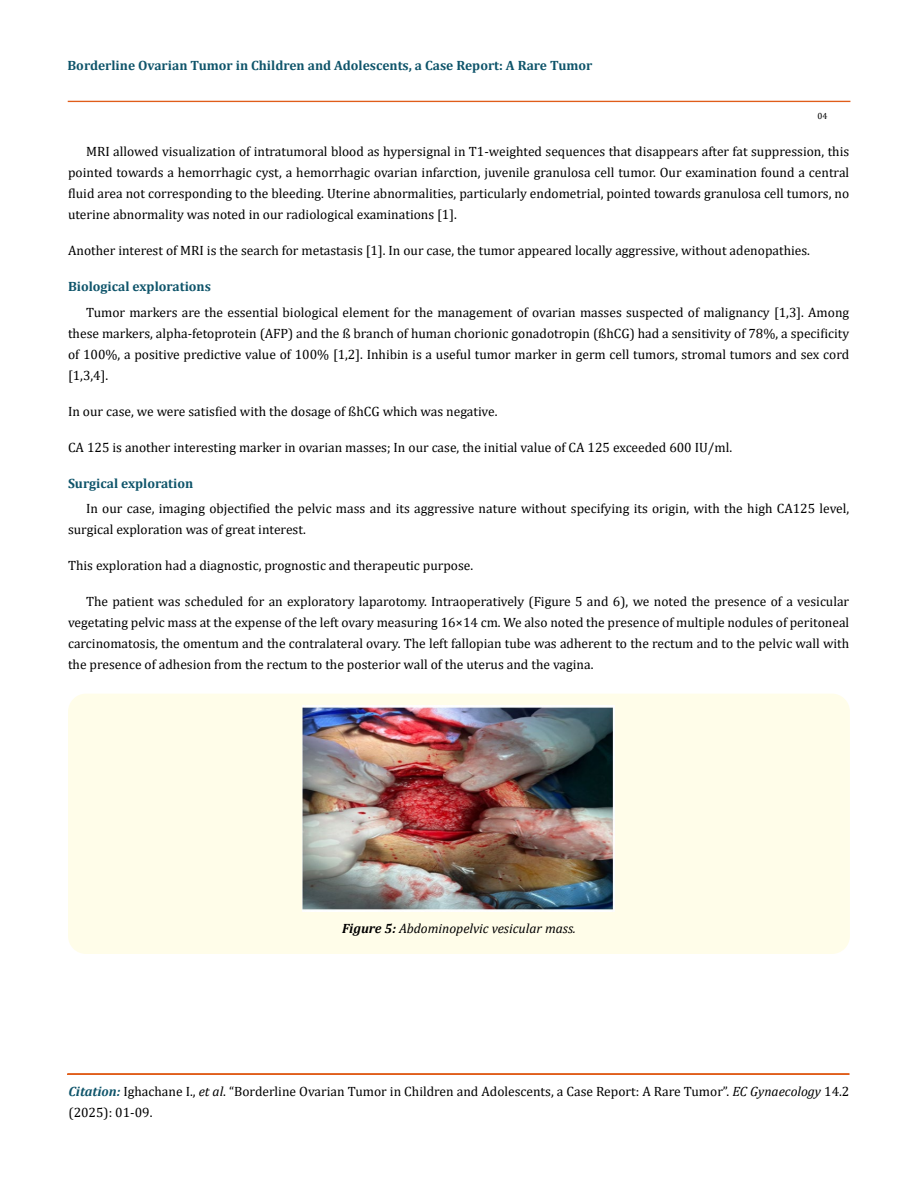
<style>
.page{position:relative;width:917px;height:1188px;background:#fff}
.page>*{position:absolute;margin:0;border:0;box-sizing:border-box;transform-origin:0 0}
.t1{font:13.5px/21px "Cambria";color:#000;text-align:justify}
.t2{font:700 13.5px "Cambria";color:#0e546a}
.t3{font:italic 13.5px "Cambria";color:#000}
.t4{font:9px "Cambria";color:#000}
.s1{font-weight:700}
.s2{font-weight:700;font-style:italic;color:#0e546a}
.s3{font-style:italic}
</style>
<div class="page">
<div style="left:68px;top:101px;width:782px;height:1px;border:1px solid #e05d1a"></div>
<div style="left:67px;top:1074px;width:782px;height:1px;border:1px solid #e05d1a"></div>
<div style="left:68px;top:694px;width:781px;height:260px;background:#fffde9;border-radius:18px"></div>
<img style="left:302px;top:705px;width:312px;height:206px">
<p class="t2" style="left:68px;top:56px;width:526px">Borderline Ovarian Tumor in Children and Adolescents, a Case Report: A Rare Tumor</p>
<p class="t4" style="left:817px;top:110px;width:11px">04</p>
<p class="t1" style="left:68px;top:141px;width:782px;text-indent:18px">MRI allowed visualization of intratumoral blood as hypersignal in T1-weighted sequences that disappears after fat suppression, this pointed towards a hemorrhagic cyst, a hemorrhagic ovarian infarction, juvenile granulosa cell tumor. Our examination found a central fluid area not corresponding to the bleeding. Uterine abnormalities, particularly endometrial, pointed towards granulosa cell tumors, no uterine abnormality was noted in our radiological examinations [1].</p>
<p class="t1" style="left:68px;top:240px;width:743px">Another interest of MRI is the search for metastasis [1]. In our case, the tumor appeared locally aggressive, without adenopathies.</p>
<p class="t2" style="left:68px;top:277px;width:144px">Biological explorations</p>
<p class="t1" style="left:68px;top:302px;width:782px;text-indent:18px">Tumor markers are the essential biological element for the management of ovarian masses suspected of malignancy [1,3]. Among these markers, alpha-fetoprotein (AFP) and the ß branch of human chorionic gonadotropin (ßhCG) had a sensitivity of 78%, a specificity of 100%, a positive predictive value of 100% [1,2]. Inhibin is a useful tumor marker in germ cell tumors, stromal tumors and sex cord [1,3,4].</p>
<p class="t1" style="left:68px;top:401px;width:431px">In our case, we were satisfied with the dosage of ßhCG which was negative.</p>
<p class="t1" style="left:68px;top:437px;width:665px">CA 125 is another interesting marker in ovarian masses; In our case, the initial value of CA 125 exceeded 600 IU/ml.</p>
<p class="t2" style="left:68px;top:474px;width:127px">Surgical exploration</p>
<p class="t1" style="left:68px;top:498px;width:782px;text-indent:18px">In our case, imaging objectified the pelvic mass and its aggressive nature without specifying its origin, with the high CA125 level, surgical exploration was of great interest.</p>
<p class="t1" style="left:68px;top:555px;width:407px">This exploration had a diagnostic, prognostic and therapeutic purpose.</p>
<p class="t1" style="left:68px;top:591px;width:782px;text-indent:18px">The patient was scheduled for an exploratory laparotomy. Intraoperatively (Figure 5 and 6), we noted the presence of a vesicular vegetating pelvic mass at the expense of the left ovary measuring 16×14 cm. We also noted the presence of multiple nodules of peritoneal carcinomatosis, the omentum and the contralateral ovary. The left fallopian tube was adherent to the rectum and to the pelvic wall with the presence of adhesion from the rectum to the posterior wall of the uterus and the vagina.</p>
<p class="t3" style="left:342px;top:919px;width:235px"><span class="s1">Figure 5:</span> Abdominopelvic vesicular mass.</p>
<p class="t1" style="left:68px;top:1081px;width:782px"><span class="s2">Citation:</span> Ighachane I., <span class="s3">et al</span>. “Borderline Ovarian Tumor in Children and Adolescents, a Case Report: A Rare Tumor”. <span class="s3">EC Gynaecology</span> 14.2 (2025): 01-09.</p>
</div>
